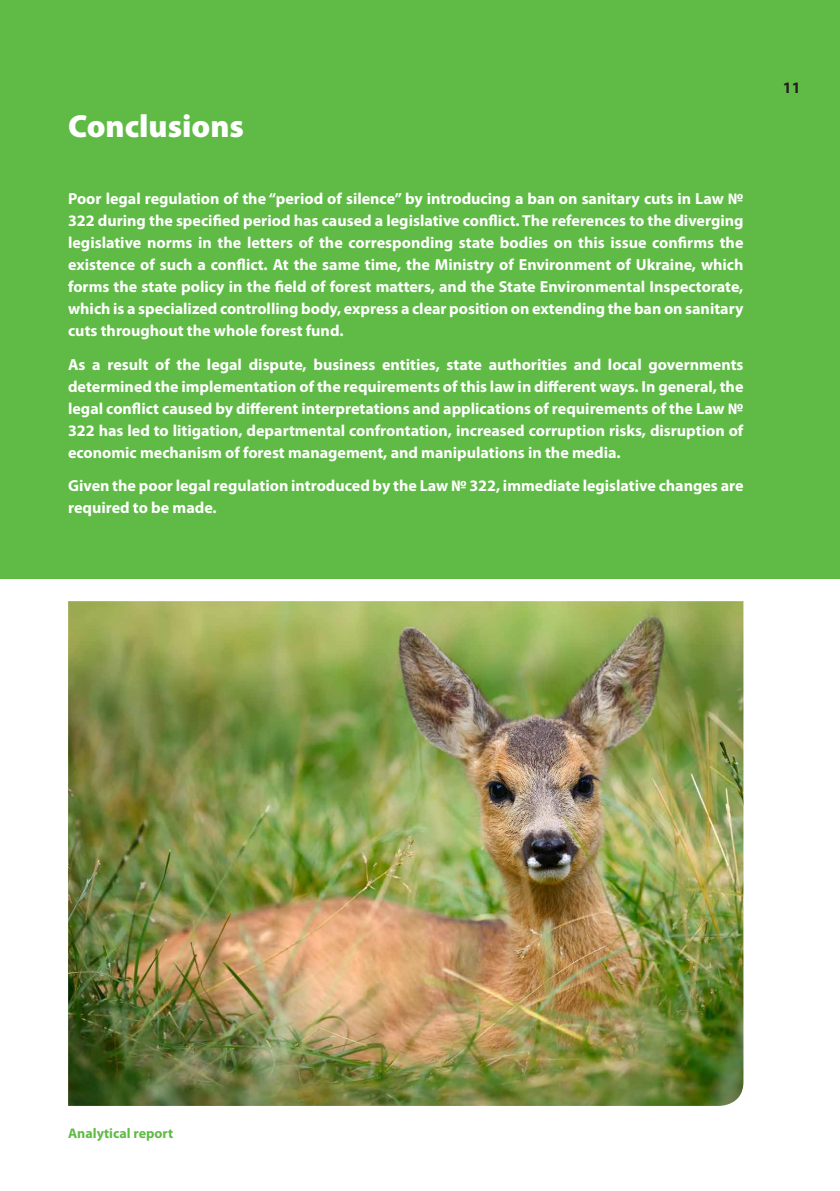
<style>
.page{position:relative;width:840px;height:1191px;background:#fff}
.page>*{position:absolute;margin:0;border:0;box-sizing:border-box;transform-origin:0 0}
.t1{font:900 32px "Myriad Pro";color:#fff}
.t2{font:700 16px/22px "Myriad Pro";color:#fff;text-align:justify}
.t3{font:700 16px "Myriad Pro";color:#231f20}
.t4{font:700 14px "Myriad Pro";color:#60bb46}
</style>
<div class="page">
<div style="left:0;top:0;width:839px;height:578px;background:#60bb46"></div>
<img style="left:68px;top:601px;width:675px;height:505px">
<h1 class="t1" style="left:68px;top:105px;width:177px">Conclusions</h1>
<p class="t2" style="left:68px;top:187px;width:676px">Poor legal regulation of the “period of silence” by introducing a ban on sanitary cuts in Law № 322 during the specified period has caused a legislative conflict. The references to the diverging legislative norms in the letters of the corresponding state bodies on this issue confirms the existence of such a conflict. At the same time, the Ministry of Environment of Ukraine, which forms the state policy in the field of forest matters, and the State Environmental Inspectorate, which is a specialized controlling body, express a clear position on extending the ban on sanitary cuts throughout the whole forest fund.</p>
<p class="t2" style="left:68px;top:352px;width:676px">As a result of the legal dispute, business entities, state authorities and local governments determined the implementation of the requirements of this law in different ways. In general, the legal conflict caused by different interpretations and applications of requirements of the Law № 322 has led to litigation, departmental confrontation, increased corruption risks, disruption of economic mechanism of forest management, and manipulations in the media.</p>
<p class="t2" style="left:68px;top:474px;width:676px">Given the poor legal regulation introduced by the Law № 322, immediate legislative changes are required to be made.</p>
<p class="t3" style="left:782px;top:77px;width:19px">11</p>
<p class="t4" style="left:68px;top:1124px;width:107px">Analytical report</p>
</div>
